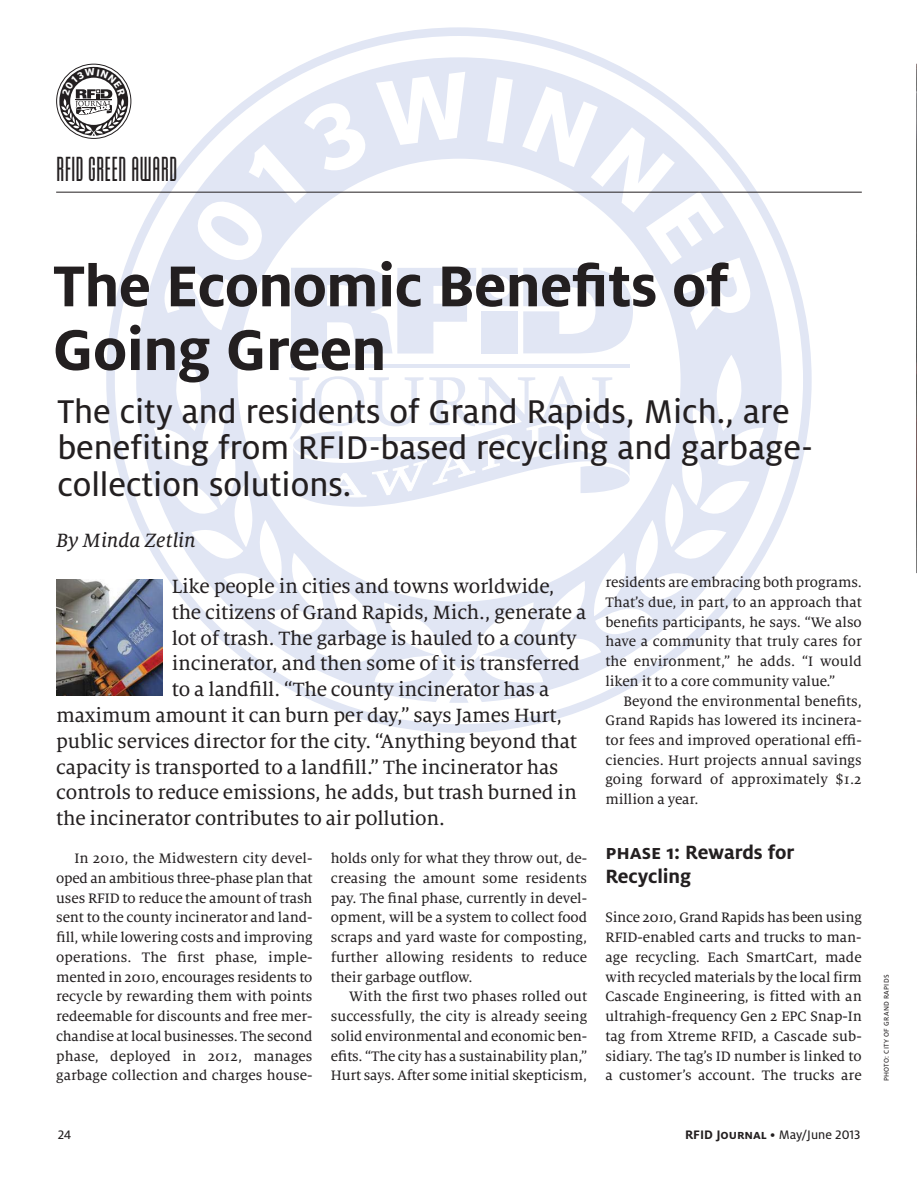
<style>
.page{position:relative;width:918px;height:1188px;background:#fff}
.page>*{position:absolute;margin:0;border:0;box-sizing:border-box;transform-origin:0 0}
.t1{font:700 63.75px/63.8px "Milo OT";letter-spacing:-.01em;color:#231f20}
.t2{font:36.45px/36.5px "Milo OT Text";color:#231f20}
.t3{font:36.45px "Baucher Got URW";color:#231f20}
.t4{font:21.3px "Milo Serif OT Text";letter-spacing:-.01em;color:#231f20}
.t5{font:700 21.3px/24.3px "Milo OT";letter-spacing:-.005em;color:#231f20}
.t6{font:21.3px "Milo Serif OT Text Ita";color:#231f20}
.t7{font:15.15px/19.6px "Milo Serif OT Text";letter-spacing:.005em;color:#231f20;text-align:justify}
.t8{font:13.65px "Milo OT Text";color:#231f20}
.t9{font:7.65px "Milo OT Text";letter-spacing:.035em;color:#231f20}
.s1{font-family:"Milo OT";font-weight:700}
</style>
<div class="page">
<svg style="left:111px;top:32px;width:696px;height:697px"></svg>
<img style="left:916px;top:64px;width:1px;height:510px">
<hr style="left:56px;top:192px;width:806px;height:1px;background:#231f20">
<svg style="left:57px;top:64px;width:74px;height:74px"></svg>
<div style="left:56px;top:64px;width:75px;height:75px;border:1px solid #231f20;border-radius:50%"></div>
<img style="left:56px;top:579px;width:98px;height:117px">
<svg style="left:154px;top:72px;width:610px;height:639px"></svg>
<svg style="left:61px;top:68px;width:65px;height:69px"></svg>
<h2 class="t3" style="left:56px;top:157px;width:123px">RFID GREEN AWARD</h2>
<h1 class="t1" style="left:53px;top:257px;width:677px">The Economic Benefits of<br>Going Green</h1>
<h2 class="t2" style="left:57px;top:395px;width:757px">The city and residents of Grand Rapids, Mich., are benefiting from RFID-based recycling and garbage&shy;collection solutions.</h2>
<h3 class="t6" style="left:56px;top:532px;width:141px">By Minda Zetlin</h3>
<h3 class="t4" style="left:172px;top:578px;width:384px">Like people in cities and towns worldwide,</h3>
<h3 class="t4" style="left:172px;top:604px;width:416px">the citizens of Grand Rapids, Mich., generate a</h3>
<h3 class="t4" style="left:172px;top:629px;width:406px">lot of trash. The garbage is hauled to a county</h3>
<h3 class="t4" style="left:172px;top:655px;width:410px">incinerator, and then some of it is transferred</h3>
<h3 class="t4" style="left:172px;top:681px;width:379px">to a landfill. “The county incinerator has a</h3>
<h3 class="t4" style="left:56px;top:707px;width:508px">maximum amount it can burn per day,” says James Hurt,</h3>
<h3 class="t4" style="left:56px;top:733px;width:522px">public services director for the city. “Anything beyond that</h3>
<h3 class="t4" style="left:56px;top:758px;width:504px">capacity is transported to a landfill.” The incinerator has</h3>
<h3 class="t4" style="left:56px;top:784px;width:522px">controls to reduce emissions, he adds, but trash burned in</h3>
<h3 class="t4" style="left:56px;top:810px;width:390px">the incinerator contributes to air pollution.</h3>
<p class="t7" style="left:56px;top:849px;width:258px;text-indent:18px">In 2010, the Midwestern city devel&shy;oped an ambitious three-phase plan that uses RFID to reduce the amount of trash sent to the county incinerator and land&shy;fill, while lowering costs and improving operations. The first phase, imple&shy;mented in 2010, encourages residents to recycle by rewarding them with points redeemable for discounts and free mer&shy;chandise at local businesses. The second phase, deployed in 2012, manages garbage collection and charges house-</p>
<p class="t7" style="left:331px;top:849px;width:258px">holds only for what they throw out, de&shy;creasing the amount some residents pay. The final phase, currently in devel&shy;opment, will be a system to collect food scraps and yard waste for composting, further allowing residents to reduce their garbage outflow.</p>
<p class="t7" style="left:331px;top:987px;width:258px;text-indent:18px">With the first two phases rolled out successfully, the city is already seeing solid environmental and economic ben&shy;efits. “The city has a sustainability plan,” Hurt says. After some initial skepticism,</p>
<p class="t7" style="left:605px;top:573px;width:258px">residents are embracing both programs.<br>That’s due, in part, to an approach that benefits participants, he says. “We also have a community that truly cares for the environment,” he adds. “I would liken it to a core community value.”</p>
<p class="t7" style="left:605px;top:692px;width:258px;text-indent:18px">Beyond the environmental benefits, Grand Rapids has lowered its incinera&shy;tor fees and improved operational effi&shy;ciencies. Hurt projects annual savings going forward of approximately $1.2 million a year.</p>
<h3 class="t5" style="left:605px;top:841px;width:190px">phase 1: Rewards for<br>Recycling</h3>
<p class="t7" style="left:605px;top:909px;width:258px">Since 2010, Grand Rapids has been using RFID-enabled carts and trucks to man&shy;age recycling. Each SmartCart, made with recycled materials by the local firm Cascade Engineering, is fitted with an ultrahigh-frequency Gen 2 EPC Snap-In tag from Xtreme RFID, a Cascade sub&shy;sidiary. The tag’s ID number is linked to a customer’s account. The trucks are</p>
<p class="t8" style="left:58px;top:1130px;width:15px">24</p>
<p class="t8" style="left:685px;top:1130px;width:177px"><span class="s1">RFID Journal</span> • May/June 2013</p>
<p class="t9" style="left:883px;top:1081px;width:108px;rotate:-90deg">PHOTO: CITY OF GRAND RAPIDS</p>
</div>
